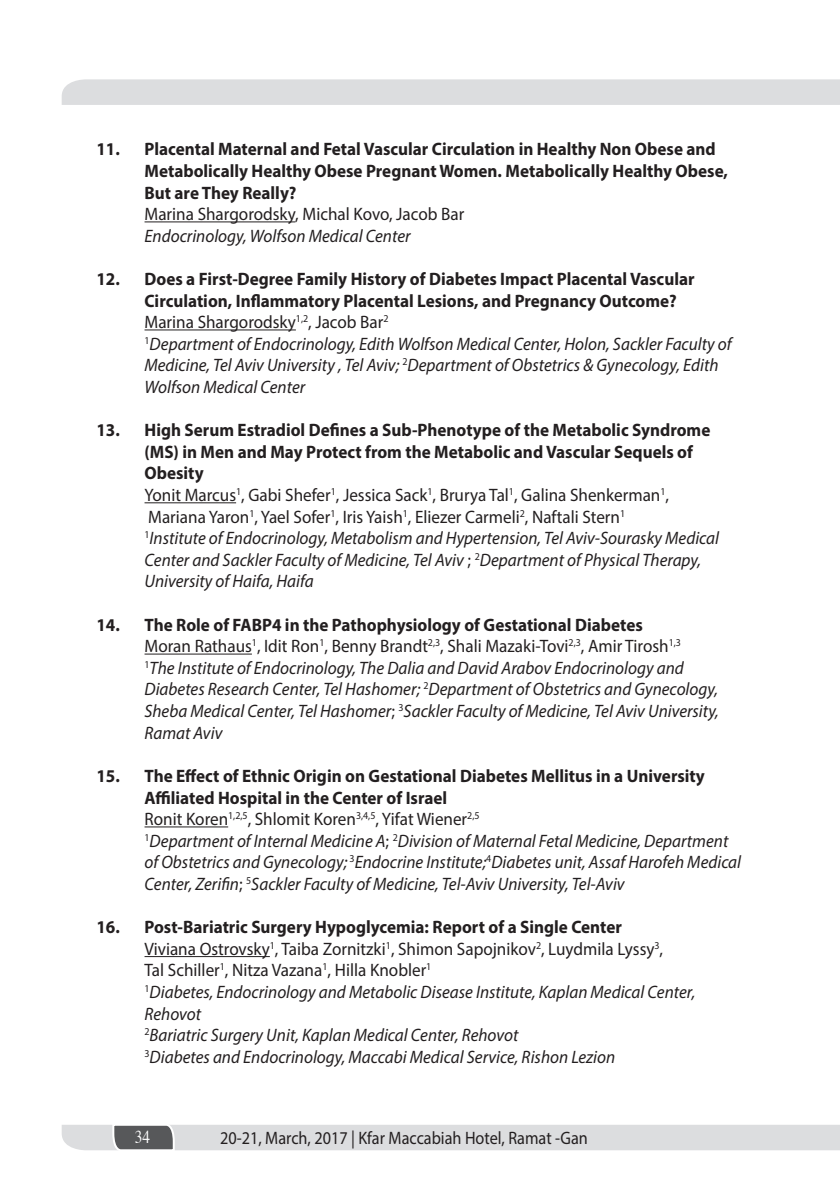
<style>
.page{position:relative;width:840px;height:1191px;background:#fff}
.page>*{position:absolute;margin:0;border:0;box-sizing:border-box;transform-origin:0 0}
.t1{font:italic 18px/21.6px "Myriad Pro";color:#231f20;scale:.95 1}
.t2{font:700 18px/21.6px "Myriad Pro";color:#231f20;scale:.95 1}
.t3{font:18px "Myriad Pro";color:#231f20;scale:.9 1}
.t4{font:18px "Myriad Pro";color:#231f20;scale:.95 1}
.t5{font:18px "Times";color:#fff;scale:.85 1}
.s1{font-weight:700;font-style:normal}
.s2{font-style:normal}
</style>
<div class="page">
<div style="left:62px;top:79px;width:777px;height:26px;background:#dcdddf"></div>
<svg style="left:62px;top:1125px;width:777px;height:26px;background:#d4d5d7"></svg>
<hr style="left:144px;top:221px;width:151px;height:1px;background:#231f20">
<hr style="left:144px;top:329px;width:152px;height:1px;background:#231f20">
<hr style="left:144px;top:502px;width:92px;height:1px;background:#231f20">
<hr style="left:144px;top:653px;width:108px;height:1px;background:#231f20">
<hr style="left:144px;top:826px;width:84px;height:1px;background:#231f20">
<hr style="left:144px;top:956px;width:126px;height:1px;background:#231f20">
<p class="t2" style="left:144px;top:138px;width:615px;text-indent:-48px">11. Placental Maternal and Fetal Vascular Circulation in Healthy Non Obese and<br>Metabolically Healthy Obese Pregnant Women. Metabolically Healthy Obese,<br>But are They Really?</p>
<p class="t4" style="left:144px;top:203px;width:338px">Marina Shargorodsky, Michal Kovo, Jacob Bar</p>
<p class="t1" style="left:144px;top:225px;width:281px">Endocrinology, Wolfson Medical Center</p>
<p class="t1" style="left:144px;top:268px;width:619px;text-indent:-48px"><span class="s1">12. Does a First-Degree Family History of Diabetes Impact Placental Vascular Circulation, Inflammatory Placental Lesions, and Pregnancy Outcome?<br></span><span class="s2">Marina Shargorodsky</span><sup>1,2</sup><span class="s2">, Jacob Bar</span><sup>2<br>1</sup>Department of Endocrinology, Edith Wolfson Medical Center, Holon, Sackler Faculty of Medicine, Tel Aviv University , Tel Aviv; <sup>2</sup>Department of Obstetrics &amp; Gynecology, Edith Wolfson Medical Center</p>
<p class="t1" style="left:144px;top:419px;width:606px;text-indent:-48px"><span class="s1">13. High Serum Estradiol Defines a Sub-Phenotype of the Metabolic Syndrome (MS) in Men and May Protect from the Metabolic and Vascular Sequels of Obesity<br></span><span class="s2">Yonit Marcus</span><sup>1</sup><span class="s2">, Gabi Shefer</span><sup>1</sup><span class="s2">, Jessica Sack</span><sup>1</sup><span class="s2">, Brurya Tal</span><sup>1</sup><span class="s2">, Galina Shenkerman</span><sup>1</sup><span class="s2">, Mariana Yaron</span><sup>1</sup><span class="s2">, Yael Sofer</span><sup>1</sup><span class="s2">, Iris Yaish</span><sup>1</sup><span class="s2">, Eliezer Carmeli</span><sup>2</sup><span class="s2">, Naftali Stern</span><sup>1<br>1</sup>Institute of Endocrinology, Metabolism and Hypertension, Tel Aviv-Sourasky Medical Center and Sackler Faculty of Medicine, Tel Aviv <span class="s2">;</span> <sup>2</sup>Department of Physical Therapy, University of Haifa, Haifa</p>
<p class="t1" style="left:144px;top:613px;width:605px;text-indent:-48px"><span class="s1">14. The Role of FABP4 in the Pathophysiology of Gestational Diabetes<br></span><span class="s2">Moran Rathaus</span><sup>1</sup><span class="s2">, Idit Ron</span><sup>1</sup><span class="s2">, Benny Brandt</span><sup>2,3</sup><span class="s2">, Shali Mazaki-Tovi</span><sup>2,3</sup><span class="s2">, Amir Tirosh</span><sup>1,3<br>1</sup>The Institute of Endocrinology, The Dalia and David Arabov Endocrinology and Diabetes Research Center, Tel Hashomer; <sup>2</sup>Department of Obstetrics and Gynecology, Sheba Medical Center, Tel Hashomer<span class="s2">;</span> <sup>3</sup>Sackler Faculty of Medicine, Tel Aviv University, Ramat Aviv</p>
<p class="t1" style="left:144px;top:765px;width:629px;text-indent:-48px"><span class="s1">15. The Effect of Ethnic Origin on Gestational Diabetes Mellitus in a University Affiliated Hospital in the Center of Israel<br></span><span class="s2">Ronit Koren</span><sup>1,2,5</sup><span class="s2">, Shlomit Koren</span><sup>3,4,5</sup><span class="s2">, Yifat Wiener</span><sup>2,5<br>1</sup>Department of Internal Medicine A<span class="s2">;</span> <sup>2</sup>Division of Maternal Fetal Medicine, Department of Obstetrics and Gynecology; <sup>3</sup>Endocrine Institute;<sup>4</sup>Diabetes unit, Assaf Harofeh Medical Center, Zerifin<span class="s2">;</span> <sup>5</sup>Sackler Faculty of Medicine, Tel-Aviv University, Tel-Aviv</p>
<p class="t1" style="left:144px;top:916px;width:581px;text-indent:-48px"><span class="s1">16. Post-Bariatric Surgery Hypoglycemia: Report of a Single Center<br></span><span class="s2">Viviana Ostrovsky</span><sup>1</sup><span class="s2">, Taiba Zornitzki</span><sup>1</sup><span class="s2">, Shimon Sapojnikov</span><sup>2</sup><span class="s2">, Luydmila Lyssy</span><sup>3</sup><span class="s2">,<br>Tal Schiller</span><sup>1</sup><span class="s2">, Nitza Vazana</span><sup>1</sup><span class="s2">, Hilla Knobler</span><sup>1<br>1</sup>Diabetes, Endocrinology and Metabolic Disease Institute, Kaplan Medical Center, Rehovot<br><sup>2</sup>Bariatric Surgery Unit, Kaplan Medical Center, Rehovot<br><sup>3</sup>Diabetes and Endocrinology, Maccabi Medical Service, Rishon Lezion</p>
<p class="t5" style="left:135px;top:1120px;width:19px">34</p>
<p class="t3" style="left:220px;top:1126px;width:409px">20-21, March, 2017 | Kfar Maccabiah Hotel, Ramat -Gan</p>
</div>
